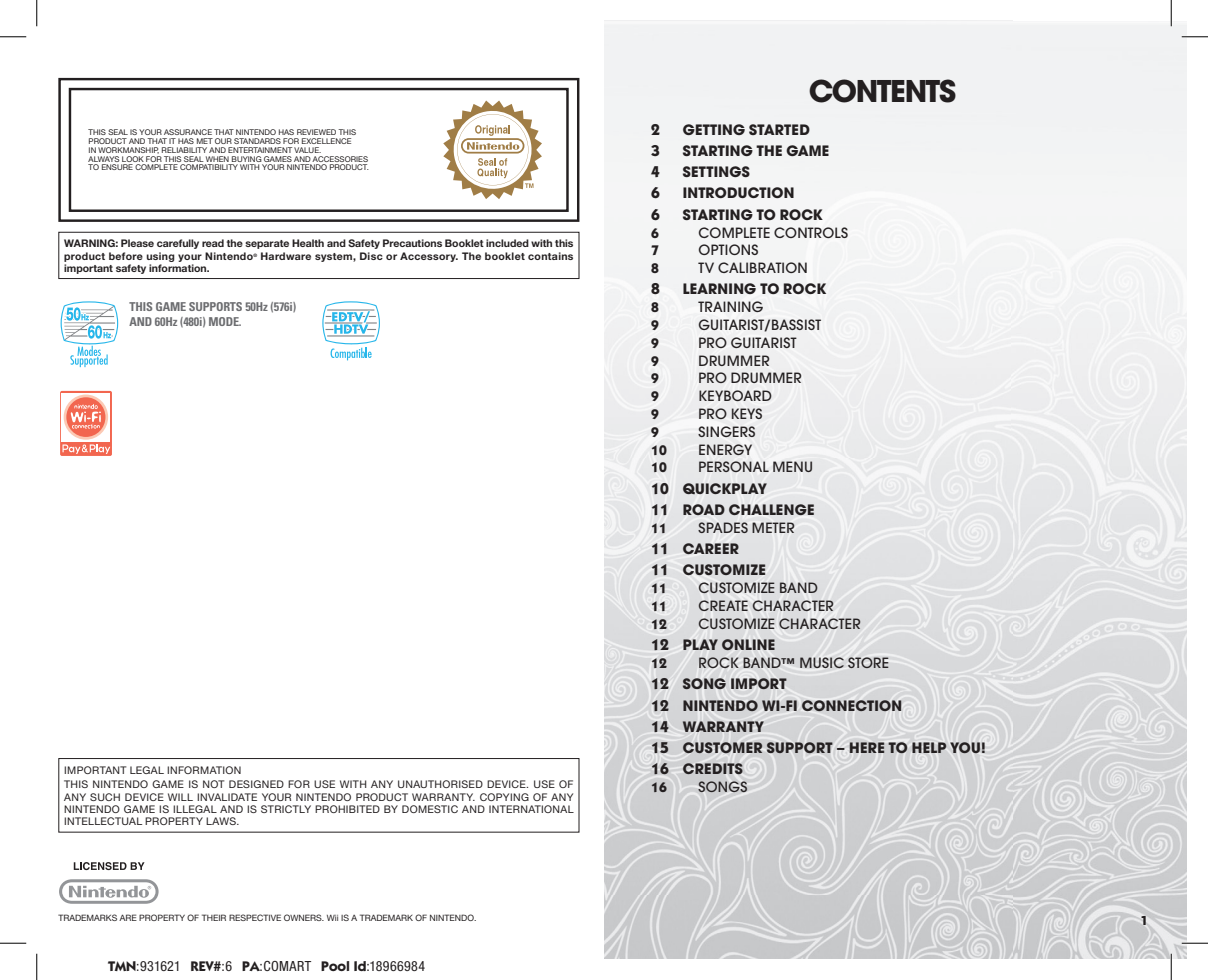
<style>
.page{position:relative;width:1208px;height:980px;background:#fff}
.page>*{position:absolute;margin:0;border:0;box-sizing:border-box;transform-origin:0 0}
.t1{font:700 29.75px "Avant Garde";letter-spacing:-.055em;color:#231f20}
.t2{font:700 15.75px/21.3px "Avant Gar Got Itc T";letter-spacing:.015em;color:#231f20}
.t3{font:700 15.75px "Itc Kabel";color:#231f20}
.t4{font:500 14px "Avant Garde";letter-spacing:.02em;color:#231f20}
.t5{font:condensed 14px "Helvetica Neue";letter-spacing:.025em;color:#231f20}
.t6{font:700 14px "Itc Kabel";color:#231f20}
.t7{font:14px "EAS Display";color:#231f20}
.t8{font:700 condensed 12.25px/14.9px "Univers";letter-spacing:-.015em;color:#6c6d70}
.t9{font:10.5px/12.2px "Helvetica Neue LT";letter-spacing:.03em;color:#231f20}
.t10{font:700 10.5px/12.2px "Helvetica Neue LT";color:#231f20}
.t11{font:700 10.5px "Helvetica Neue LT";letter-spacing:.03em;color:#231f20}
.t12{font:8.75px "Helvetica Neue LT";color:#231f20}
.t13{font:7.88px/8.8px "Helvetica Neue LT";letter-spacing:.005em;color:#231f20}
.t14{font:700 4.73px "Helvetica Neue LT";color:#231f20}
.s1{font-family:"Itc Kabel"}
.s2{font-family:"Itc Kabel";font-weight:700;font-stretch:normal}
</style>
<div class="page">
<img style="left:604px;top:24px;width:582px;height:934px">
<div style="left:58px;top:78px;width:521px;height:144px;border:2px solid #231f20"></div>
<svg style="left:443px;top:100px;width:99px;height:99px"></svg>
<svg style="left:322px;top:301px;width:58px;height:59px"></svg>
<svg style="left:61px;top:301px;width:57px;height:66px"></svg>
<svg style="left:60px;top:391px;width:52px;height:65px"></svg>
<div style="left:62px;top:392px;width:48px;height:49px;background:#fff"></div>
<svg style="left:64px;top:394px;width:44px;height:45px"></svg>
<div style="left:66px;top:397px;width:39px;height:40px;background:#f2664f;border-radius:50%"></div>
<svg style="left:71px;top:404px;width:30px;height:24px"></svg>
<svg style="left:63px;top:444px;width:47px;height:10px"></svg>
<div style="left:69px;top:88px;width:499px;height:124px;border:2px solid #231f20"></div>
<div style="left:58px;top:232px;width:521px;height:47px;border:1px solid #231f20"></div>
<div style="left:58px;top:757px;width:521px;height:75px;border:1px solid #231f20"></div>
<svg style="left:74px;top:862px;width:70px;height:7px"></svg>
<svg style="left:59px;top:879px;width:100px;height:24px"></svg>
<hr style="left:1181px;top:36px;width:27px;height:2px;background:#fff">
<hr style="left:1181px;top:941px;width:27px;height:2px;background:#fff">
<hr style="left:1170px;top:0;width:2px;height:26px;background:#fff">
<hr style="left:1170px;top:953px;width:2px;height:26px;background:#fff">
<svg style="left:0;top:36px;width:26px;height:1px"></svg>
<svg style="left:1181px;top:36px;width:27px;height:1px"></svg>
<svg style="left:0;top:942px;width:26px;height:1px"></svg>
<svg style="left:1181px;top:942px;width:27px;height:1px"></svg>
<svg style="left:36px;top:0;width:1px;height:26px"></svg>
<svg style="left:36px;top:953px;width:1px;height:26px"></svg>
<svg style="left:1170px;top:0;width:1px;height:26px"></svg>
<svg style="left:1170px;top:953px;width:1px;height:26px"></svg>
<p class="t13" style="left:89px;top:128px;width:282px">THIS SEAL IS YOUR ASSURANCE THAT NINTENDO HAS REVIEWED THIS PRODUCT AND THAT IT HAS MET OUR STANDARDS FOR EXCELLENCE<br>IN WORKMANSHIP, RELIABILITY AND ENTERTAINMENT VALUE.<br>ALWAYS LOOK FOR THIS SEAL WHEN BUYING GAMES AND ACCESSORIES TO ENSURE COMPLETE COM PATIBILITY WITH YOUR NINTENDO PRODUCT.</p>
<p class="t10" style="left:64px;top:237px;width:511px">WARNING: Please carefully read the separate Health and Safety Precautions Booklet included with this product before using your Nintendo</p>
<p class="t14" style="left:253px;top:252px;width:5px">®</p>
<p class="t11" style="left:260px;top:249px;width:314px">Hardware system, Disc or Accessory. The booklet contains</p>
<p class="t10" style="left:64px;top:261px;width:147px">important safety information.</p>
<p class="t8" style="left:129px;top:299px;width:168px">THIS GAME SUPPORTS 50Hz (576i)<br>AND 60Hz (480i) MODE.</p>
<p class="t9" style="left:64px;top:762px;width:511px;line-height:14.7px">IMPORTANT LEGAL INFORMATION<br>THIS NINTENDO GAME IS NOT DESIGNED FOR USE WITH ANY UNAUTHORISED DEVICE. USE OF</p>
<p class="t9" style="left:64px;top:790px;width:511px;text-align:justify">ANY SUCH DEVICE WILL INVALIDATE YOUR NINTENDO PRODUCT WARRANTY. COPYING OF ANY NINTENDO GAME IS ILLEGAL AND IS STRICTLY PROHIBITED BY DOMESTIC AND INTERNATIONAL INTELLECTUAL PROPERTY LAWS.</p>
<h1 class="t1" style="left:808px;top:72px;width:149px">CONTENTS</h1>
<h2 class="t3" style="left:651px;top:120px;width:10px">2</h2>
<h2 class="t2" style="left:682px;top:118px;width:128px">GETTING STARTED</h2>
<h2 class="t3" style="left:651px;top:141px;width:10px">3</h2>
<h2 class="t2" style="left:682px;top:139px;width:148px">STARTING THE GAME</h2>
<h2 class="t3" style="left:651px;top:162px;width:10px">4</h2>
<h2 class="t2" style="left:682px;top:161px;width:69px">SETTINGS</h2>
<h2 class="t3" style="left:651px;top:183px;width:10px">6</h2>
<h2 class="t2" style="left:682px;top:182px;width:113px">INTRODUCTION</h2>
<h2 class="t3" style="left:651px;top:205px;width:10px">6</h2>
<h2 class="t2" style="left:682px;top:203px;width:141px">STARTING TO ROCK</h2>
<h3 class="t6" style="left:651px;top:224px;width:9px">6</h3>
<h3 class="t4" style="left:698px;top:224px;width:151px">COMPLETE CONTROLS</h3>
<h3 class="t6" style="left:651px;top:242px;width:9px">7</h3>
<h3 class="t4" style="left:698px;top:241px;width:61px">OPTIONS</h3>
<h3 class="t6" style="left:651px;top:260px;width:9px">8</h3>
<h3 class="t4" style="left:698px;top:259px;width:111px">TV CALIBRATION</h3>
<h2 class="t3" style="left:651px;top:279px;width:10px">8</h2>
<h2 class="t2" style="left:682px;top:278px;width:145px">LEARNING TO ROCK</h2>
<h3 class="t6" style="left:651px;top:299px;width:9px">8</h3>
<h3 class="t4" style="left:698px;top:298px;width:66px">TRAINING</h3>
<h3 class="t6" style="left:651px;top:316px;width:9px">9</h3>
<h3 class="t4" style="left:698px;top:316px;width:124px">GUITARIST/BASSIST</h3>
<h3 class="t6" style="left:651px;top:334px;width:9px">9</h3>
<h3 class="t4" style="left:698px;top:334px;width:99px">PRO GUITARIST</h3>
<h3 class="t6" style="left:651px;top:352px;width:9px">9</h3>
<h3 class="t4" style="left:698px;top:352px;width:73px">DRUMMER</h3>
<h3 class="t6" style="left:651px;top:370px;width:9px">9</h3>
<h3 class="t4" style="left:698px;top:369px;width:105px">PRO DRUMMER</h3>
<h3 class="t6" style="left:651px;top:388px;width:9px">9</h3>
<h3 class="t4" style="left:698px;top:387px;width:75px">KEYBOARD</h3>
<h3 class="t6" style="left:651px;top:405px;width:9px">9</h3>
<h3 class="t4" style="left:698px;top:405px;width:65px">PRO KEYS</h3>
<h3 class="t6" style="left:651px;top:423px;width:9px">9</h3>
<h3 class="t4" style="left:698px;top:423px;width:59px">SINGERS</h3>
<h3 class="t6" style="left:651px;top:441px;width:17px">10</h3>
<h3 class="t4" style="left:698px;top:440px;width:55px">ENERGY</h3>
<h3 class="t6" style="left:651px;top:459px;width:17px">10</h3>
<h3 class="t4" style="left:698px;top:458px;width:116px">PERSONAL MENU</h3>
<h2 class="t2" style="left:651px;top:477px;width:165px"><span class="s1">10</span> QUICKPLAY<br><span class="s1">11</span> ROAD CHALLENGE</h2>
<h3 class="t6" style="left:651px;top:519px;width:17px">11</h3>
<h3 class="t4" style="left:698px;top:519px;width:98px">SPADES METER</h3>
<h2 class="t2" style="left:651px;top:537px;width:116px"><span class="s1">11</span> CAREER<br><span class="s1">11</span> CUSTOMIZE</h2>
<h3 class="t6" style="left:651px;top:579px;width:17px">11</h3>
<h3 class="t4" style="left:698px;top:579px;width:121px">CUSTOMIZE BAND</h3>
<h3 class="t6" style="left:651px;top:597px;width:17px">11</h3>
<h3 class="t4" style="left:698px;top:597px;width:137px">CREATE CHARACTER</h3>
<h3 class="t6" style="left:651px;top:615px;width:17px">12</h3>
<h3 class="t4" style="left:698px;top:615px;width:164px">CUSTOMIZE CHARACTER</h3>
<h2 class="t2" style="left:651px;top:633px;width:125px"><span class="s1">12</span> PLAY ONLINE</h2>
<h3 class="t6" style="left:651px;top:654px;width:17px">12</h3>
<h3 class="t4" style="left:698px;top:654px;width:192px">ROCK BAND™ MUSIC STORE</h3>
<h2 class="t2" style="left:651px;top:672px;width:336px"><span class="s1">12</span> SONG IMPORT<br><span class="s1">12</span> NINTENDO WI-FI CONNECTION<br><span class="s1">14</span> WARRANTY<br><span class="s1">15</span> CUSTOMER SUPPORT – HERE TO HELP YOU!<br><span class="s1">16</span> CREDITS</h2>
<h3 class="t6" style="left:651px;top:778px;width:17px">16</h3>
<h3 class="t4" style="left:698px;top:778px;width:50px">SONGS</h3>
<p class="t12" style="left:58px;top:912px;width:419px">TRADEMARKS ARE PROPERTY OF THEIR RESPECTIVE OWNERS. Wii IS A TRADEMARK OF NINTENDO.</p>
<h3 class="t7" style="left:60px;top:911px;width:9px">2</h3>
<h3 class="t7" style="left:1141px;top:911px;width:6px">1</h3>
<h3 class="t5" style="left:108px;top:957px;width:318px"><span class="s2">TMN</span>:931621 <span class="s2">REV#</span>:6 <span class="s2">PA</span>:COMART <span class="s2">Pool Id</span>:18966984</h3>
</div>
